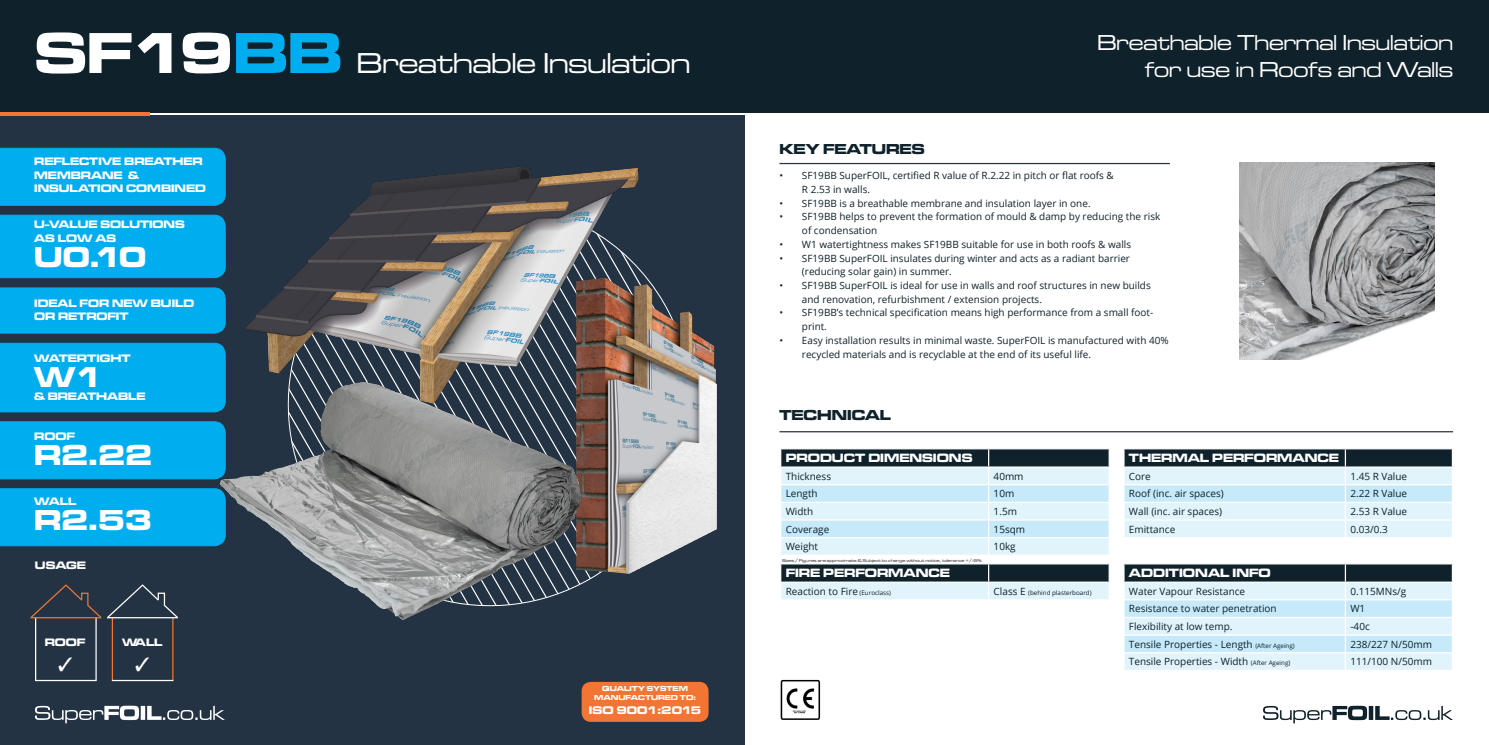
<style>
.page{position:relative;width:1489px;height:745px;background:#fff}
.page>*{position:absolute;margin:0;border:0;box-sizing:border-box;transform-origin:0 0}
.t1{font:29.88px "Microgramma D Medi Exte";color:#fff}
.t2{font:29.88px "Microgramma D Bold Exte";color:#fff}
.t3{font:22.38px "Microgramma D Medi Exte";color:#fff}
.t4{font:15px "Microgramma D Bold Exte";color:#0f212a}
.t5{font:12.5px "Microgramma D Bold Exte";color:#fff}
.t6{font:11.5px "Microgramma D Bold Exte";color:#fff}
.t7{font:11.25px/13.5px "Microgramma D Bold Exte";color:#fff}
.t8{font:10px/13.8px "Open Sans";color:#0f212a}
.t9{font:7.5px "Microgramma D Bold Exte";color:#fff}
.t10{font:6.25px "Open Sans";color:#0f212a}
.t11{font:4.38px "Microgramma D Medi Exte";color:#231f20}
.s1{font-family:"Microgramma D Bold Exte";font-size:59.75px}
.s2{font-family:"Microgramma D Bold Exte";font-size:59.75px;color:#00aeef}
.s3{font-size:6.25px}
.s4{font-size:10px}
</style>
<div class="page">
<div style="left:0;top:107px;width:744px;height:637px;background:#243343"></div>
<div style="left:0;top:0;width:1488px;height:113px;background:#0f212a"></div>
<hr style="left:0;top:113px;width:1488px;height:2px;background:#fff">
<hr style="left:0;top:112px;width:149px;height:4px;background:#f37533">
<div style="left:581px;top:681px;width:127px;height:40px;background:#f37533;border-radius:9px"></div>
<svg style="left:35px;top:705px;width:190px;height:17px"></svg>
<svg style="left:1263px;top:705px;width:189px;height:18px"></svg>
<hr style="left:779px;top:163px;width:390px;height:1px;background:#273444">
<hr style="left:779px;top:431px;width:673px;height:1px;background:#273444">
<svg style="left:780px;top:448px;width:329px;height:106px;background:#b9cfd9"></svg>
<svg style="left:780px;top:563px;width:329px;height:35px;background:#7d8e96"></svg>
<svg style="left:1124px;top:448px;width:328px;height:88px;background:#b5cad3"></svg>
<svg style="left:1124px;top:563px;width:328px;height:106px;background:#b9d0da"></svg>
<hr style="left:35px;top:679px;width:62px;height:1px;background:#fff">
<hr style="left:95px;top:617px;width:2px;height:62px;background:#fff">
<hr style="left:172px;top:617px;width:1px;height:62px;background:#f37533">
<hr style="left:35px;top:617px;width:1px;height:62px;background:#fff">
<hr style="left:112px;top:617px;width:1px;height:62px;background:#f37533">
<svg style="left:30px;top:584px;width:148px;height:35px"></svg>
<hr style="left:112px;top:679px;width:61px;height:1px;background:#fff">
<div style="left:0;top:214px;width:201px;height:64px;background:#00aeef"></div>
<div style="left:0;top:287px;width:201px;height:46px;background:#00aeef"></div>
<div style="left:0;top:421px;width:216px;height:58px;background:#00aeef"></div>
<div style="left:0;top:148px;width:226px;height:58px;background:#00aeef"></div>
<div style="left:0;top:342px;width:201px;height:70px;background:#00aeef"></div>
<div style="left:0;top:488px;width:216px;height:58px;background:#00aeef"></div>
<img style="left:201px;top:164px;width:438px;height:249px">
<img style="left:550px;top:257px;width:195px;height:333px">
<img style="left:780px;top:679px;width:41px;height:41px">
<img style="left:1239px;top:163px;width:195px;height:196px">
<img style="left:216px;top:297px;width:374px;height:323px">
<p class="t1" style="left:35px;top:44px;width:657px"><span class="s1">SF19</span><span class="s2">BB</span> Breathable Insulation</p>
<p class="t3" style="left:1097px;top:29px;width:357px">Breathable Thermal Insulation</p>
<p class="t3" style="left:1145px;top:56px;width:309px">for use in Roofs and Walls</p>
<p class="t7" style="left:34px;top:154px;width:170px">REFLECTIVE BREATHER</p>
<p class="t7" style="left:34px;top:168px;width:106px">MEMBRANE &amp;</p>
<p class="t7" style="left:34px;top:181px;width:173px">INSULATION COMBINED</p>
<p class="t7" style="left:34px;top:217px;width:152px">U-VALUE SOLUTIONS</p>
<p class="t7" style="left:34px;top:231px;width:83px">AS LOW AS</p>
<p class="t2" style="left:34px;top:236px;width:113px">U0.10</p>
<p class="t7" style="left:34px;top:295px;width:161px">IDEAL FOR NEW BUILD<br>OR RETROFIT</p>
<p class="t7" style="left:34px;top:351px;width:98px">WATERTIGHT</p>
<p class="t2" style="left:34px;top:356px;width:70px">W1</p>
<p class="t7" style="left:34px;top:389px;width:113px">&amp; BREATHABLE</p>
<p class="t7" style="left:34px;top:429px;width:42px">ROOF</p>
<p class="t2" style="left:34px;top:434px;width:119px">R2.22</p>
<p class="t7" style="left:34px;top:493px;width:44px">WALL</p>
<p class="t2" style="left:34px;top:499px;width:119px">R2.53</p>
<p class="t7" style="left:35px;top:558px;width:52px">USAGE</p>
<p class="t7" style="left:45px;top:634px;width:42px">ROOF</p>
<p class="t7" style="left:122px;top:634px;width:42px">WALL</p>
<p class="t9" style="left:602px;top:683px;width:87px">QUALITY SYSTEM</p>
<p class="t9" style="left:594px;top:692px;width:103px">MANUFACTURED TO:</p>
<p class="t6" style="left:589px;top:702px;width:114px">ISO 9001:2015</p>
<p class="t4" style="left:779px;top:138px;width:147px">KEY FEATURES</p>
<p class="t8" style="left:802px;top:168px;width:313px;text-indent:-22px">• SF19BB SuperFOIL, certified R value of R.2.22 in pitch or flat roofs &amp;<br>R 2.53 in walls.</p>
<p class="t8" style="left:779px;top:196px;width:313px">• SF19BB is a breathable membrane and insulation layer in one.</p>
<p class="t8" style="left:802px;top:209px;width:360px;text-indent:-22px">• SF19BB helps to prevent the formation of mould &amp; damp by reducing the risk of condensation</p>
<p class="t8" style="left:779px;top:237px;width:353px">• W1 watertightness makes SF19BB suitable for use in both roofs &amp; walls</p>
<p class="t8" style="left:802px;top:251px;width:329px;text-indent:-22px">• SF19BB SuperFOIL insulates during winter and acts as a radiant barrier (reducing solar gain) in summer.</p>
<p class="t8" style="left:802px;top:278px;width:350px;text-indent:-22px">• SF19BB SuperFOIL is ideal for use in walls and roof structures in new builds and renovation, refurbishment / extension projects.</p>
<p class="t8" style="left:802px;top:305px;width:353px;text-indent:-22px">• SF19BB’s technical specification means high performance from a small foot&shy;print.</p>
<p class="t8" style="left:802px;top:333px;width:368px;text-indent:-22px">• Easy installation results in minimal waste. SuperFOIL is manufactured with 40% recycled materials and is recyclable at the end of its useful life.</p>
<p class="t4" style="left:779px;top:404px;width:113px">TECHNICAL</p>
<p class="t5" style="left:785px;top:449px;width:188px">PRODUCT DIMENSIONS</p>
<p class="t8" style="left:785px;top:468px;width:47px">Thickness</p>
<p class="t8" style="left:993px;top:468px;width:31px">40mm</p>
<p class="t8" style="left:785px;top:486px;width:33px">Length</p>
<p class="t8" style="left:993px;top:486px;width:22px">10m</p>
<p class="t8" style="left:785px;top:504px;width:29px">Width</p>
<p class="t8" style="left:993px;top:504px;width:25px">1.5m</p>
<p class="t8" style="left:785px;top:521px;width:45px">Coverage</p>
<p class="t8" style="left:993px;top:521px;width:33px">15sqm</p>
<p class="t8" style="left:785px;top:539px;width:34px">Weight</p>
<p class="t8" style="left:993px;top:539px;width:24px">10kg</p>
<p class="t5" style="left:785px;top:564px;width:166px">FIRE PERFORMANCE</p>
<p class="t8" style="left:785px;top:583px;width:107px">Reaction to Fire <span class="s3">(Euroclass)</span></p>
<p class="t10" style="left:993px;top:588px;width:99px"><span class="s4">Class E</span> (behind plasterboard)</p>
<p class="t11" style="left:782px;top:557px;width:201px">Sizes / Figures are approximate &amp; Subject to change without notice, tolerance +/-5%</p>
<p class="t5" style="left:1128px;top:449px;width:211px">THERMAL PERFORMANCE</p>
<p class="t8" style="left:1128px;top:468px;width:23px">Core</p>
<p class="t8" style="left:1350px;top:468px;width:58px">1.45 R Value</p>
<p class="t8" style="left:1128px;top:486px;width:96px">Roof (inc. air spaces)</p>
<p class="t8" style="left:1350px;top:486px;width:58px">2.22 R Value</p>
<p class="t8" style="left:1128px;top:504px;width:95px">Wall (inc. air spaces)</p>
<p class="t8" style="left:1350px;top:504px;width:58px">2.53 R Value</p>
<p class="t8" style="left:1128px;top:521px;width:48px">Emittance</p>
<p class="t8" style="left:1350px;top:521px;width:39px">0.03/0.3</p>
<p class="t5" style="left:1128px;top:564px;width:143px">ADDITIONAL INFO</p>
<p class="t8" style="left:1128px;top:583px;width:118px">Water Vapour Resistance</p>
<p class="t8" style="left:1350px;top:583px;width:57px">0.115MNs/g</p>
<p class="t8" style="left:1128px;top:601px;width:149px">Resistance to water penetration</p>
<p class="t8" style="left:1350px;top:601px;width:16px">W1</p>
<p class="t8" style="left:1128px;top:619px;width:105px">Flexibility at low temp.</p>
<p class="t8" style="left:1350px;top:619px;width:21px">-40c</p>
<p class="t8" style="left:1128px;top:636px;width:167px">Tensile Properties - Length <span class="s3">(After Ageing)</span></p>
<p class="t8" style="left:1350px;top:636px;width:83px">238/227 N/50mm</p>
<p class="t8" style="left:1128px;top:654px;width:163px">Tensile Properties - Width <span class="s3">(After Ageing)</span></p>
<p class="t8" style="left:1350px;top:654px;width:83px">111/100 N/50mm</p>
</div>
